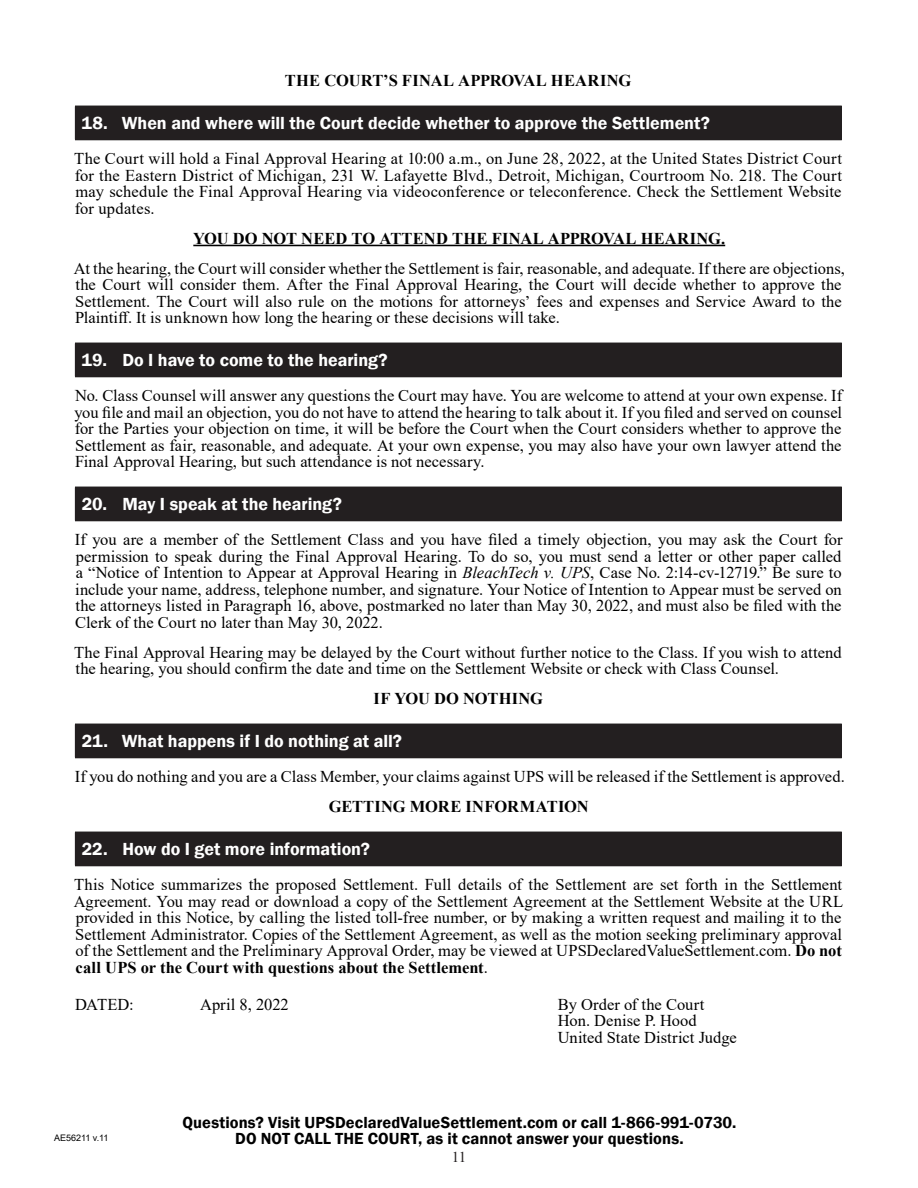
<style>
.page{position:relative;width:918px;height:1188px;background:#fff}
.page>*{position:absolute;margin:0;border:0;box-sizing:border-box;transform-origin:0 0}
.t1{font:600 18px "Franklin Gothic";color:#fff}
.Body_Copy{font:16.5px/16.5px "Times New Roman";color:#000;text-align:justify}
.t2{font:600 16.5px/16.5px "Franklin Gothic";letter-spacing:.005em;color:#000;text-align:center}
.Block{font:700 16.5px "Times New Roman";color:#000}
.t3{font:15px "Times New Roman";color:#231f20}
.t4{font:9px "Arial";color:#000}
.s1{font-style:italic}
.s2{font-weight:700}
</style>
<div class="page">
<hr style="left:193px;top:245px;width:532px;height:1px;background:#000">
<div style="left:75px;top:106px;width:766px;height:34px;background:#231f20"></div>
<hr style="left:841px;top:106px;width:1px;height:33px;background:#231f20">
<hr style="left:75px;top:139px;width:767px;height:1px;background:#231f20">
<div style="left:75px;top:343px;width:766px;height:34px;background:#231f20"></div>
<hr style="left:841px;top:343px;width:1px;height:33px;background:#231f20">
<hr style="left:75px;top:376px;width:767px;height:1px;background:#231f20">
<div style="left:75px;top:487px;width:766px;height:34px;background:#231f20"></div>
<hr style="left:841px;top:487px;width:1px;height:33px;background:#231f20">
<hr style="left:75px;top:520px;width:767px;height:1px;background:#231f20">
<div style="left:75px;top:724px;width:766px;height:34px;background:#231f20"></div>
<hr style="left:841px;top:724px;width:1px;height:33px;background:#231f20">
<hr style="left:75px;top:757px;width:767px;height:1px;background:#231f20">
<div style="left:75px;top:832px;width:766px;height:34px;background:#231f20"></div>
<hr style="left:841px;top:832px;width:1px;height:33px;background:#231f20">
<hr style="left:75px;top:865px;width:767px;height:1px;background:#231f20">
<p class="Block" style="left:285px;top:69px;width:348px">THE COURT’S FINAL APPROVAL HEARING</p>
<p class="t1" style="left:82px;top:112px;width:630px">18. When and where will the Court decide whether to approve the Settlement?</p>
<p class="Body_Copy" style="left:74px;top:150px;width:769px">The Court will hold a Final Approval Hearing at 10:00 a.m., on June 28, 2022, at the United States District Court for the Eastern District of Michigan, 231 W. Lafayette Blvd., Detroit, Michigan, Courtroom No. 218. The Court may schedule the Final Approval Hearing via videoconference or teleconference. Check the Settlement Website for updates.</p>
<p class="Block" style="left:193px;top:226px;width:533px">YOU DO NOT NEED TO ATTEND THE FINAL APPROVAL HEARING.</p>
<p class="Body_Copy" style="left:74px;top:259px;width:773px;text-align:left">At the hearing, the Court will consider whether the Settlement is fair, reasonable, and adequate. If there are objections, the Court will consider them. After the Final Approval Hearing, the Court will decide whether to approve the Settlement. The Court will also rule on the motions for attorneys’ fees and expenses and Service Award to the Plaintiff. It is unknown how long the hearing or these decisions will take.</p>
<p class="t1" style="left:82px;top:349px;width:308px">19. Do I have to come to the hearing?</p>
<p class="Body_Copy" style="left:74px;top:387px;width:769px">No. Class Counsel will answer any questions the Court may have. You are welcome to attend at your own expense. If you file and mail an objection, you do not have to attend the hearing to talk about it. If you filed and served on counsel for the Parties your objection on time, it will be before the Court when the Court considers whether to approve the Settlement as fair, reasonable, and adequate. At your own expense, you may also have your own lawyer attend the Final Approval Hearing, but such attendance is not necessary.</p>
<p class="t1" style="left:82px;top:493px;width:262px">20. May I speak at the hearing?</p>
<p class="Body_Copy" style="left:75px;top:531px;width:769px">If you are a member of the Settlement Class and you have filed a timely objection, you may ask the Court for permission to speak during the Final Approval Hearing. To do so, you must send a letter or other paper called a “Notice of Intention to Appear at Approval Hearing in <span class="s1">BleachTech v. UPS</span>, Case No. 2:14-cv-12719.” Be sure to include your name, address, telephone number, and signature. Your Notice of Intention to Appear must be served on the attorneys listed in Paragraph 16, above, postmarked no later than May 30, 2022, and must also be filed with the Clerk of the Court no later than May 30, 2022.</p>
<p class="Body_Copy" style="left:74px;top:643px;width:769px">The Final Approval Hearing may be delayed by the Court without further notice to the Class. If you wish to attend the hearing, you should confirm the date and time on the Settlement Website or check with Class Counsel.</p>
<p class="Block" style="left:374px;top:687px;width:171px">IF YOU DO NOTHING</p>
<p class="t1" style="left:82px;top:730px;width:322px">21. What happens if I do nothing at all?</p>
<p class="Body_Copy" style="left:75px;top:768px;width:771px">If you do nothing and you are a Class Member, your claims against UPS will be released if the Settlement is approved.</p>
<p class="Block" style="left:329px;top:795px;width:261px">GETTING MORE INFORMATION</p>
<p class="t1" style="left:82px;top:838px;width:290px">22. How do I get more information?</p>
<p class="Body_Copy" style="left:74px;top:876px;width:771px">This Notice summarizes the proposed Settlement. Full details of the Settlement are set forth in the Settlement Agreement. You may read or download a copy of the Settlement Agreement at the Settlement Website at the URL provided in this Notice, by calling the listed toll-free number, or by making a written request and mailing it to the Settlement Administrator. Copies of the Settlement Agreement, as well as the motion seeking preliminary approval of the Settlement and the Preliminary Approval Order, may be viewed at UPSDeclaredValueSettlement.com. <span class="s2">Do not call UPS or the Court with questions about the Settlement</span>.</p>
<p class="Body_Copy" style="left:75px;top:995px;width:60px">DATED:</p>
<p class="Body_Copy" style="left:200px;top:995px;width:90px">April 8, 2022</p>
<p class="Body_Copy" style="left:558px;top:995px;width:148px">By Order of the Court</p>
<p class="Body_Copy" style="left:558px;top:1012px;width:140px">Hon. Denise P. Hood</p>
<p class="Body_Copy" style="left:558px;top:1028px;width:180px">United State District Judge</p>
<p class="t4" style="left:54px;top:1131px;width:56px">AE56211 v.11</p>
<p class="t2" style="left:183px;top:1114px;width:555px">Questions? Visit UPSDeclaredValueSettlement.com or call 1-866-991-0730.<br>DO NOT CALL THE COURT, as it cannot answer your questions.</p>
<p class="t3" style="left:452px;top:1146px;width:16px">11</p>
</div>
